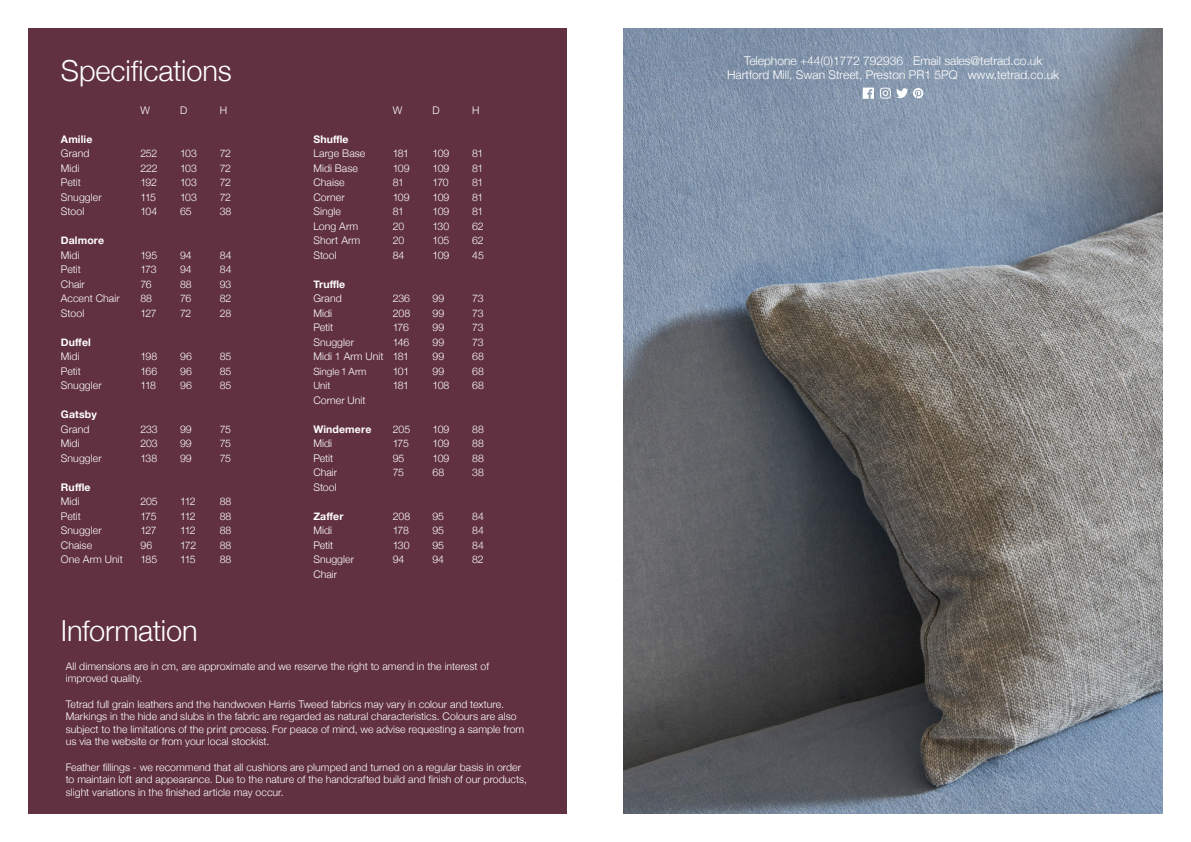
<style>
.page{position:relative;width:1191px;height:842px;background:#fff}
.page>*{position:absolute;margin:0;border:0;box-sizing:border-box;transform-origin:0 0}
.t1{font:300 29px "Helvetica Neue";letter-spacing:-.005em;color:#fff}
.t2{font:300 12px/14.4px "Helvetica Neue";color:#fff;text-align:center}
.t3{font:300 10.5px/14.5px "Helvetica Neue";letter-spacing:.005em;color:#fff;text-align:justify}
.t4{font:700 10.5px "Helvetica Neue";letter-spacing:.015em;color:#fff}
.t5{font:300 10.5px/14.5px "Helvetica Neue";letter-spacing:-.04em;color:#fff}
.t6{font:300 10.5px/14.5px "Helvetica Neue";letter-spacing:-.025em;color:#fff}
.t7{font:300 10.5px/14.5px "Helvetica Neue";letter-spacing:-.03em;color:#fff}
.t8{font:300 10.5px/14.5px "Helvetica Neue";letter-spacing:-.035em;color:#fff}
.t9{font:300 10px/14.5px "Helvetica Neue";color:#fff}
</style>
<div class="page">
<div style="left:28px;top:28px;width:539px;height:786px;background:#613141"></div>
<img style="left:624px;top:28px;width:538px;height:786px">
<svg style="left:862px;top:88px;width:12px;height:11px"></svg>
<svg style="left:880px;top:88px;width:43px;height:11px"></svg>
<h1 class="t1" style="left:61px;top:47px;width:172px">Specifications</h1>
<p class="t4" style="left:61px;top:131px;width:33px">Amilie</p>
<p class="t3" style="left:61px;top:145px;width:42px;text-align:left">Grand<br>Midi<br>Petit<br>Snuggler<br>Stool</p>
<p class="t4" style="left:61px;top:232px;width:45px">Dalmore</p>
<p class="t3" style="left:61px;top:247px;width:60px;text-align:left">Midi<br>Petit<br>Chair<br>Accent Chair<br>Stool</p>
<p class="t4" style="left:61px;top:334px;width:31px">Duffel</p>
<p class="t3" style="left:61px;top:348px;width:42px;text-align:left">Midi<br>Petit<br>Snuggler</p>
<p class="t4" style="left:61px;top:406px;width:37px">Gatsby</p>
<p class="t3" style="left:61px;top:421px;width:42px;text-align:left">Grand<br>Midi<br>Snuggler</p>
<p class="t4" style="left:61px;top:479px;width:31px">Ruffle</p>
<p class="t3" style="left:61px;top:493px;width:63px;text-align:left">Midi<br>Petit<br>Snuggler<br>Chaise<br>One Arm Unit</p>
<p class="t3" style="left:140px;top:102px;width:11px">W</p>
<p class="t6" style="left:140px;top:145px;width:19px">252<br>222<br>192<br>115<br>104</p>
<p class="t8" style="left:140px;top:247px;width:18px">195<br>173<br>76<br>88<br>127</p>
<p class="t3" style="left:140px;top:348px;width:18px">198<br>166<br>118</p>
<p class="t3" style="left:140px;top:421px;width:19px">233<br>203<br>138</p>
<p class="t7" style="left:140px;top:493px;width:19px">205<br>175<br>127<br>96<br>185</p>
<p class="t3" style="left:180px;top:102px;width:9px">D</p>
<p class="t3" style="left:180px;top:145px;width:18px">103<br>103<br>103<br>103<br>65</p>
<p class="t3" style="left:180px;top:247px;width:13px">94<br>94<br>88<br>76<br>72</p>
<p class="t3" style="left:180px;top:348px;width:13px">96<br>96<br>96</p>
<p class="t3" style="left:180px;top:421px;width:13px">99<br>99<br>99</p>
<p class="t3" style="left:180px;top:493px;width:18px">112<br>112<br>112<br>172<br>115</p>
<h1 class="t1" style="left:61px;top:608px;width:138px">Information</h1>
<p class="t3" style="left:220px;top:102px;width:9px">H</p>
<p class="t3" style="left:220px;top:145px;width:13px">72<br>72<br>72<br>72<br>38</p>
<p class="t3" style="left:220px;top:247px;width:13px">84<br>84<br>93<br>82<br>28</p>
<p class="t3" style="left:220px;top:348px;width:13px">85<br>85<br>85</p>
<p class="t3" style="left:220px;top:421px;width:13px">75<br>75<br>75</p>
<p class="t3" style="left:220px;top:493px;width:13px">88<br>88<br>88<br>88<br>88</p>
<p class="t4" style="left:313px;top:131px;width:37px">Shuffle</p>
<p class="t3" style="left:313px;top:145px;width:54px;text-align:left">Large Base<br>Midi Base<br>Chaise<br>Corner<br>Single<br>Long Arm<br>Short Arm<br>Stool</p>
<p class="t4" style="left:313px;top:276px;width:33px">Truffle</p>
<p class="t3" style="left:313px;top:290px;width:72px;text-align:left">Grand<br>Midi<br>Petit<br>Snuggler<br>Midi 1 Arm Unit</p>
<p class="t9" style="left:313px;top:363px;width:55px">Single 1 Arm<br>Unit</p>
<p class="t3" style="left:313px;top:392px;width:54px">Corner Unit</p>
<p class="t4" style="left:313px;top:421px;width:60px">Windemere</p>
<p class="t3" style="left:313px;top:435px;width:25px;text-align:left">Midi<br>Petit<br>Chair<br>Stool</p>
<p class="t4" style="left:313px;top:508px;width:32px">Zaffer</p>
<p class="t3" style="left:313px;top:522px;width:42px;text-align:left">Midi<br>Petit<br>Snuggler<br>Chair</p>
<p class="t3" style="left:393px;top:102px;width:11px">W</p>
<p class="t5" style="left:393px;top:145px;width:19px">181<br>109<br>81<br>109<br>81<br>20<br>20<br>84</p>
<p class="t5" style="left:393px;top:290px;width:19px">236<br>208<br>176<br>146<br>181<br>101<br>181</p>
<p class="t6" style="left:393px;top:421px;width:19px">205<br>175<br>95<br>75</p>
<p class="t3" style="left:393px;top:508px;width:19px">208<br>178<br>130<br>94</p>
<p class="t3" style="left:432px;top:102px;width:9px">D</p>
<p class="t3" style="left:432px;top:145px;width:19px">109<br>109<br>170<br>109<br>109<br>130<br>105<br>109</p>
<p class="t3" style="left:432px;top:290px;width:18px;text-align:left">99<br>99<br>99<br>99<br>99<br>99<br>108</p>
<p class="t3" style="left:432px;top:421px;width:19px">109<br>109<br>109<br>68</p>
<p class="t3" style="left:432px;top:508px;width:13px">95<br>95<br>95<br>94</p>
<p class="t3" style="left:472px;top:102px;width:9px">H</p>
<p class="t3" style="left:472px;top:145px;width:13px">81<br>81<br>81<br>81<br>81<br>62<br>62<br>45</p>
<p class="t3" style="left:472px;top:290px;width:13px">73<br>73<br>73<br>73<br>68<br>68<br>68</p>
<p class="t3" style="left:472px;top:421px;width:13px">88<br>88<br>88<br>38</p>
<p class="t3" style="left:472px;top:508px;width:13px">84<br>84<br>84<br>82</p>
<p class="t3" style="left:66px;top:659px;width:425px;line-height:12.6px">All dimensions are in cm, are approximate and we reserve the right to amend in the interest of improved quality.</p>
<p class="t3" style="left:66px;top:697px;width:460px;line-height:12.6px;text-align:left">Tetrad full grain leathers and the handwoven Harris Tweed fabrics may vary in colour and texture.<br>Markings in the hide and slubs in the fabric are regarded as natural characteristics. Colours are also subject to the limitations of the print process. For peace of mind, we advise requesting a sample from us via the website or from your local stockist.</p>
<p class="t3" style="left:66px;top:760px;width:463px;line-height:12.6px;text-align:left">Feather fillings - we recommend that all cushions are plumped and turned on a regular basis in order to maintain loft and appearance. Due to the nature of the handcrafted build and finish of our products, slight variations in the finished article may occur.</p>
<p class="t2" style="left:727px;top:52px;width:334px">Telephone +44(0)1772 792936 Email sales@tetrad.co.uk<br>Hartford Mill, Swan Street, Preston PR1 5PQ www.tetrad.co.uk</p>
</div>
